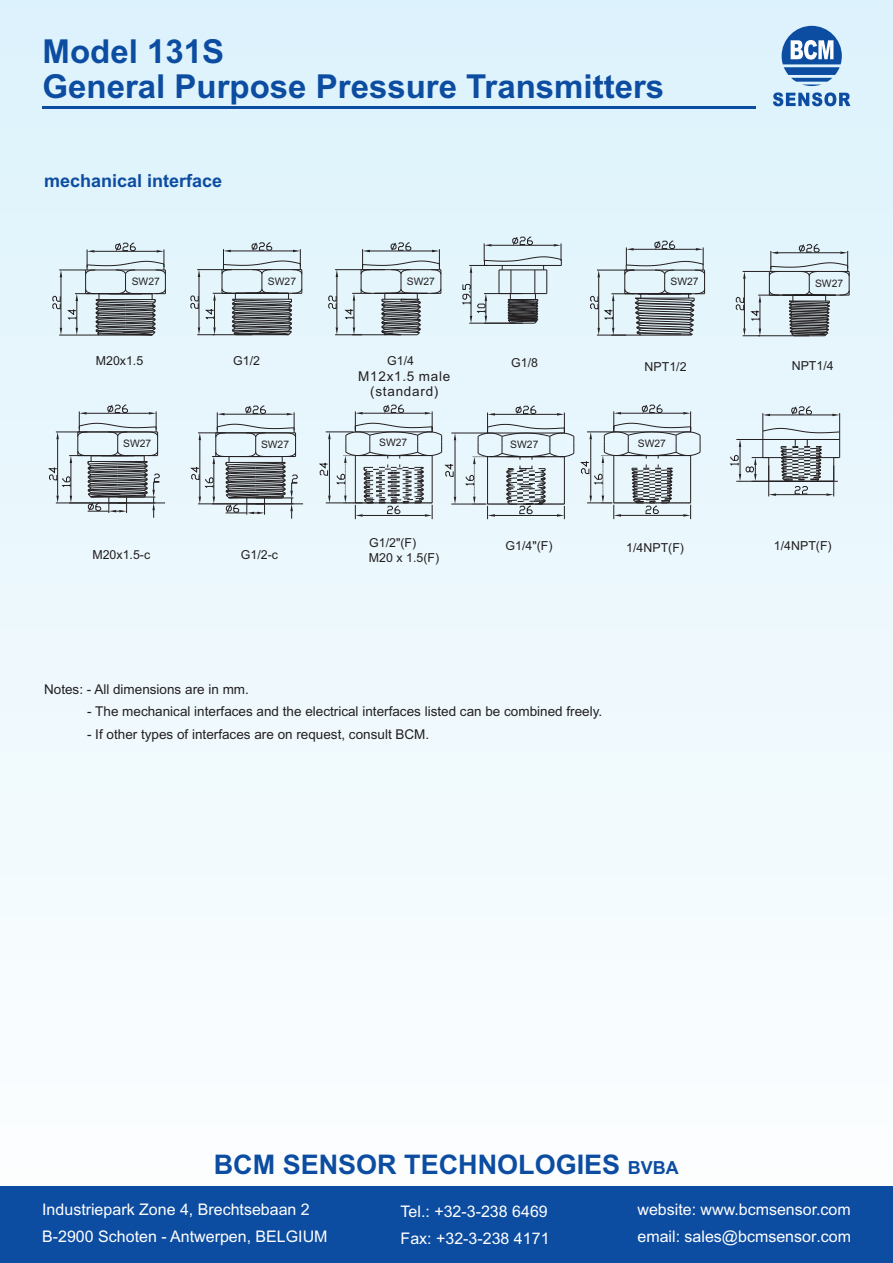
<style>
.page{position:relative;width:893px;height:1263px;background:#fff}
.page>*{position:absolute;margin:0;border:0;box-sizing:border-box;transform-origin:0 0}
.t1{font:700 33px/34.7px "Arial";color:#0d4da1}
.t2{font:700 27px "Arial";color:#0d4da1}
.t3{font:700 18px "Arial";color:#0d4da1}
.t4{font:16.05px/26.8px "Arial";color:#fff}
.t5{font:13.5px "Arial";color:#231f20}
.t6{font:13.5px/15.1px "Arial";letter-spacing:.055em;color:#231f20;text-align:center}
.t7{font:12.45px "Arial";color:#231f20}
.t8{font:10.35px "Arial";color:#231f20}
.s1{font-size:18px}
</style>
<div class="page">
<div style="left:0;top:0;width:893px;height:1263px;background:linear-gradient(to bottom,#dcf2fb,#fefefe)"></div>
<hr style="left:43px;top:106px;width:713px;height:3px;background:#0d4da1">
<svg style="left:773px;top:26px;width:77px;height:80px;background:#8aafd6"></svg>
<div style="left:0;top:1186px;width:893px;height:77px;background:#0d4da1"></div>
<hr style="left:335px;top:334px;width:51px;height:1px;background:#231f20">
<hr style="left:335px;top:269px;width:50px;height:1px;background:#231f20">
<hr style="left:337px;top:277px;width:1px;height:50px;background:#231f20">
<svg style="left:336px;top:327px;width:2px;height:8px"></svg>
<svg style="left:336px;top:270px;width:2px;height:7px"></svg>
<svg style="left:328px;top:296px;width:8px;height:13px"></svg>
<svg style="left:345px;top:242px;width:97px;height:94px;background:#c1ced4"></svg>
<svg style="left:736px;top:244px;width:114px;height:92px;background:#c1ced4"></svg>
<svg style="left:53px;top:243px;width:113px;height:93px;background:#bac6cc"></svg>
<svg style="left:590px;top:241px;width:115px;height:95px;background:#bfccd2"></svg>
<svg style="left:462px;top:237px;width:100px;height:87px;background:#c3d0d6"></svg>
<svg style="left:222px;top:242px;width:81px;height:93px;background:#b2bec3"></svg>
<hr style="left:235px;top:293px;width:54px;height:1px;background:#231f20">
<hr style="left:213px;top:293px;width:39px;height:1px;background:#231f20">
<hr style="left:213px;top:334px;width:39px;height:1px;background:#231f20">
<hr style="left:197px;top:269px;width:35px;height:1px;background:#231f20">
<hr style="left:199px;top:277px;width:1px;height:50px;background:#231f20">
<svg style="left:198px;top:270px;width:2px;height:7px"></svg>
<svg style="left:191px;top:293px;width:25px;height:42px"></svg>
<hr style="left:198px;top:504px;width:105px;height:1px;background:#231f20">
<svg style="left:191px;top:406px;width:107px;height:113px;background:#bec8ce"></svg>
<hr style="left:56px;top:503px;width:109px;height:1px;background:#231f20">
<svg style="left:49px;top:405px;width:111px;height:113px;background:#bfcacf"></svg>
<hr style="left:451px;top:504px;width:35px;height:1px;background:#231f20">
<hr style="left:451px;top:433px;width:37px;height:1px;background:#231f20">
<svg style="left:730px;top:406px;width:110px;height:90px;background:#c9d4da"></svg>
<svg style="left:465px;top:405px;width:236px;height:114px;background:#cfdae0"></svg>
<svg style="left:319px;top:405px;width:137px;height:114px;background:#ccd8de"></svg>
<h1 class="t1" style="left:43px;top:38px;width:623px">Model 131S<br>General Purpose Pressure Transmitters</h1>
<h3 class="t3" style="left:44px;top:174px;width:180px">mechanical interface</h3>
<p class="t8" style="left:132px;top:277px;width:30px">SW27</p>
<p class="t8" style="left:268px;top:277px;width:30px">SW27</p>
<p class="t8" style="left:407px;top:277px;width:30px">SW27</p>
<p class="t8" style="left:671px;top:277px;width:30px">SW27</p>
<p class="t8" style="left:815px;top:279px;width:30px">SW27</p>
<p class="t7" style="left:96px;top:356px;width:49px">M20x1.5</p>
<p class="t7" style="left:233px;top:356px;width:28px">G1/2</p>
<p class="t7" style="left:387px;top:356px;width:28px">G1/4</p>
<p class="t7" style="left:511px;top:358px;width:28px">G1/8</p>
<p class="t7" style="left:645px;top:362px;width:43px">NPT1/2</p>
<p class="t7" style="left:792px;top:361px;width:43px">NPT1/4</p>
<p class="t6" style="left:358px;top:370px;width:94px">M12x1.5 male (standard)</p>
<p class="t8" style="left:123px;top:439px;width:30px">SW27</p>
<p class="t8" style="left:261px;top:441px;width:30px">SW27</p>
<p class="t8" style="left:379px;top:438px;width:30px">SW27</p>
<p class="t8" style="left:510px;top:441px;width:30px">SW27</p>
<p class="t8" style="left:638px;top:439px;width:30px">SW27</p>
<p class="t7" style="left:92px;top:550px;width:59px">M20x1.5-c</p>
<p class="t7" style="left:241px;top:550px;width:39px">G1/2-c</p>
<p class="t7" style="left:369px;top:538px;width:49px">G1/2"(F)</p>
<p class="t7" style="left:626px;top:542px;width:59px">1/4NPT(F)</p>
<p class="t7" style="left:369px;top:553px;width:72px">M20 x 1.5(F)</p>
<p class="t7" style="left:505px;top:541px;width:49px">G1/4"(F)</p>
<p class="t7" style="left:774px;top:541px;width:59px">1/4NPT(F)</p>
<p class="t5" style="left:44px;top:684px;width:206px">Notes: - All dimensions are in mm.</p>
<p class="t5" style="left:87px;top:729px;width:344px">- If other types of interfaces are on request, consult BCM.</p>
<p class="t5" style="left:87px;top:707px;width:517px">- The mechanical interfaces and the electrical interfaces listed can be combined freely.</p>
<h2 class="t2" style="left:214px;top:1154px;width:467px">BCM SENSOR TECHNOLOGIES <span class="s1">BVBA</span></h2>
<p class="t4" style="left:42px;top:1198px;width:287px">Industriepark Zone 4, Brechtsebaan 2<br>B-2900 Schoten - Antwerpen, BELGIUM</p>
<p class="t4" style="left:401px;top:1199px;width:150px">Tel.: +32-3-238 6469<br>Fax: +32-3-238 4171</p>
<p class="t4" style="left:637px;top:1198px;width:215px">website: www.bcmsensor.com email: sales@bcmsensor.com</p>
</div>
